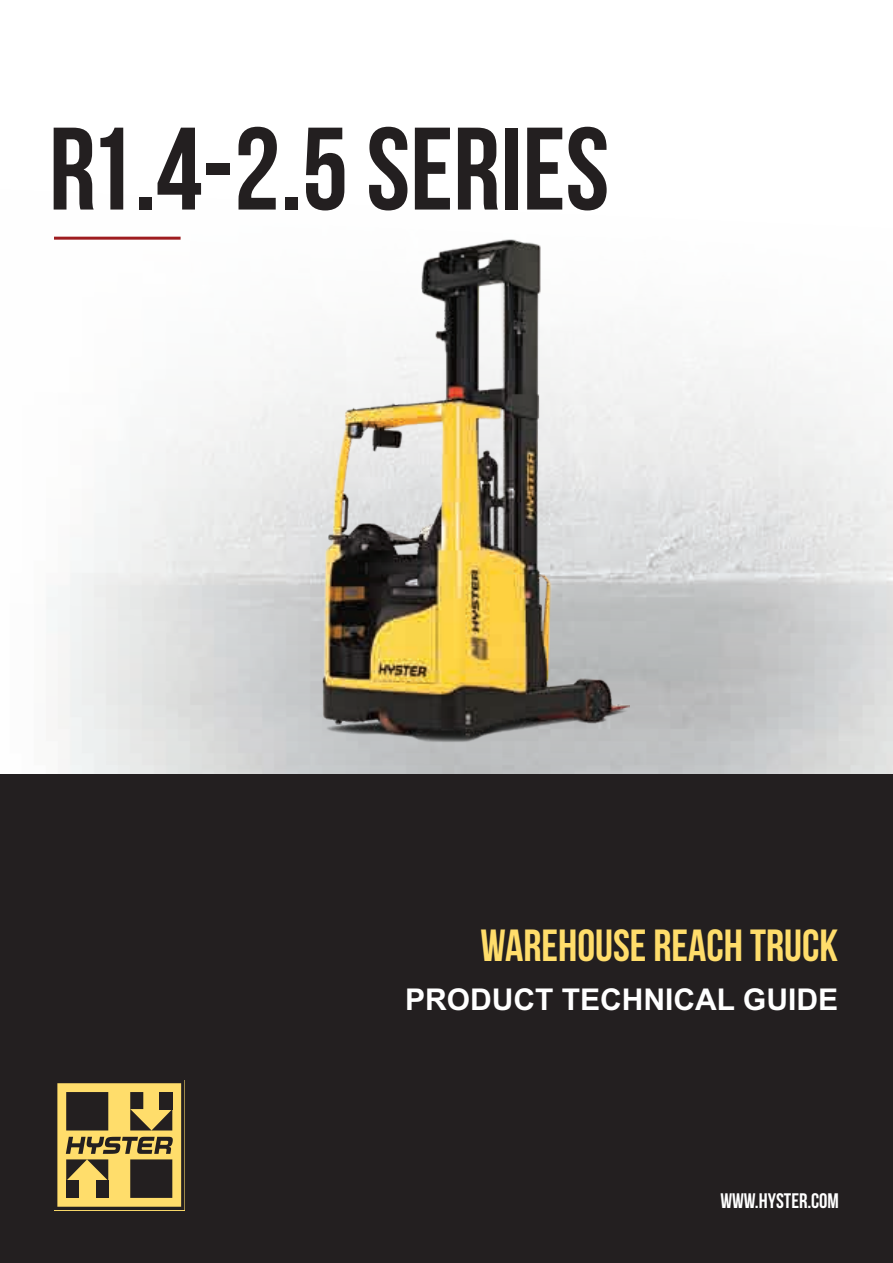
<style>
.page{position:relative;width:893px;height:1263px;background:#fff}
.page>*{position:absolute;margin:0;border:0;box-sizing:border-box;transform-origin:0 0}
.HY-Front_cover_nomen{font:117px "Bebas Neue";color:#231f20}
.HY-Front_cover_descr{font:45px "Bebas Neue";color:#ffdd6b}
.t1{font:700 30px "Arial MT Std";color:#fff}
.t2{font:21px "Bebas Neue";color:#fff}
</style>
<div class="page">
<div style="left:0;top:774px;width:893px;height:489px;background:#231f20"></div>
<hr style="left:54px;top:237px;width:127px;height:3px;background:#9e1c1f">
<img style="left:298px;top:240px;width:331px;height:509px">
<svg style="left:57px;top:1083px;width:125px;height:124px"></svg>
<div style="left:66px;top:1092px;width:42px;height:38px;background:#231f20"></div>
<p class="HY-Front_cover_nomen" style="left:49px;top:105px;width:562px">R1.4-2.5 SERIES</p>
<p class="HY-Front_cover_descr" style="left:481px;top:921px;width:359px">WAREHOUSE REACH TRUCK</p>
<p class="t1" style="left:405px;top:982px;width:434px">PRODUCT TECHNICAL GUIDE</p>
<p class="t2" style="left:720px;top:1189px;width:120px">WWW.HYSTER.COM</p>
</div>
